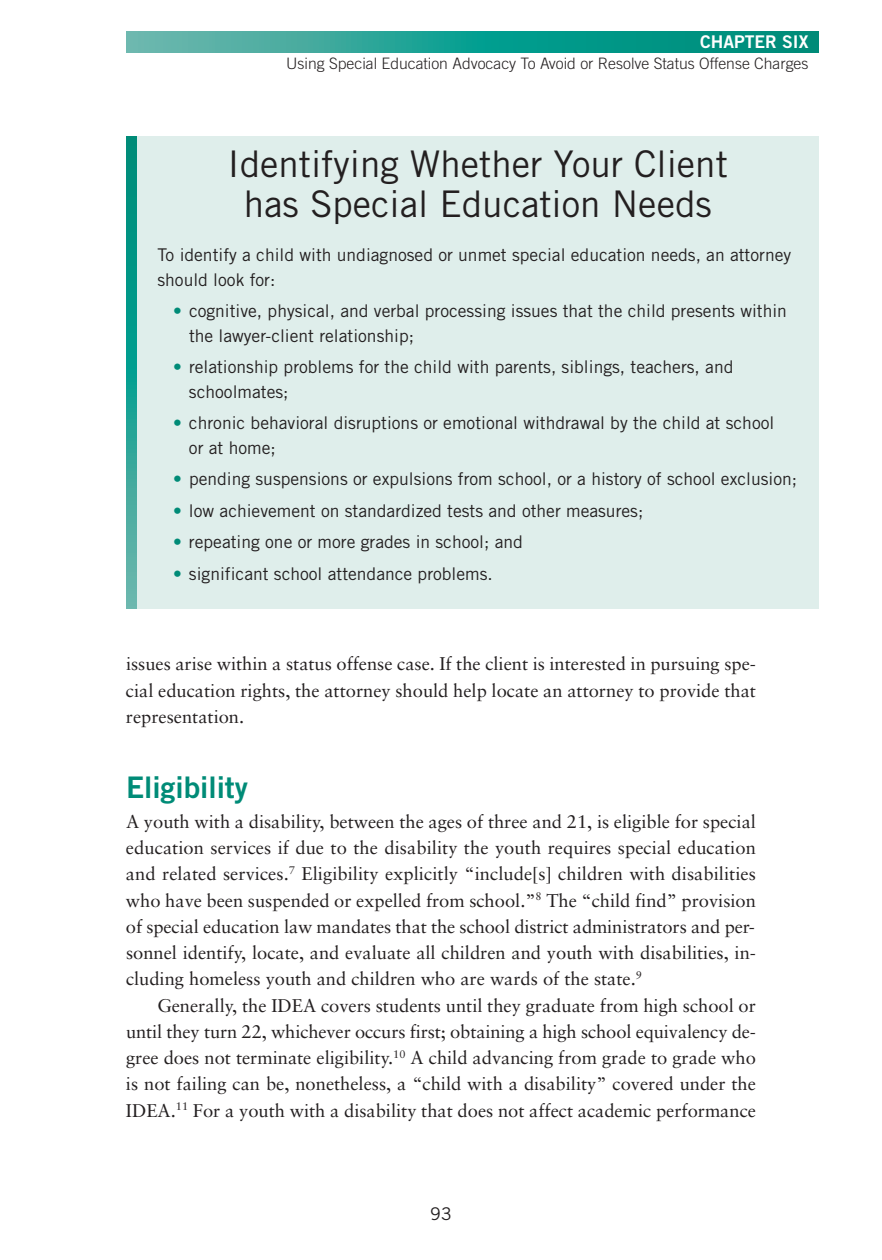
<style>
.page{position:relative;width:882px;height:1260px;background:#fff}
.page>*{position:absolute;margin:0;border:0;box-sizing:border-box;transform-origin:0 0}
.t1{font:36.75px/40.2px "Trade Gothic";color:#231f20;text-align:center}
.t2{font:29.75px "Trade Gothic Bold Two";color:#008b77}
.t3{font:18.38px/26.2px "Sabon";color:#231f20;text-align:justify}
.t4{font:17.5px/24.5px "Trade Gothic";color:#231f20}
.t5{font:17.5px "Trade Gothic Bold Two";color:#fff}
.t6{font:300 15.75px "Trade Gothic";color:#231f20}
.s1{color:#008b77}
</style>
<div class="page">
<svg style="left:126px;top:32px;width:693px;height:20px;background:#21a092"></svg>
<div style="left:126px;top:136px;width:693px;height:473px;background:#dfeeeb"></div>
<svg style="left:126px;top:136px;width:10px;height:473px;background:#1f9f91"></svg>
<p class="t5" style="left:700px;top:35px;width:110px">CHAPTER SIX</p>
<p class="t6" style="left:286px;top:58px;width:524px">Using Special Education Advocacy To Avoid or Resolve Status Offense Charges</p>
<h1 class="t1" style="left:228px;top:147px;width:502px">Identifying Whether Your Client has Special Education Needs</h1>
<p class="t4" style="left:158px;top:244px;width:635px">To identify a child with undiagnosed or unmet special education needs, an attorney should look for:</p>
<p class="t4" style="left:189px;top:300px;width:599px;text-indent:-16px"><span class="s1">•</span> cognitive, physical, and verbal processing issues that the child presents within the lawyer-client relationship;</p>
<p class="t4" style="left:189px;top:356px;width:546px;text-indent:-16px"><span class="s1">•</span> relationship problems for the child with parents, siblings, teachers, and schoolmates;</p>
<p class="t4" style="left:189px;top:412px;width:587px;text-indent:-16px"><span class="s1">•</span> chronic behavioral disruptions or emotional withdrawal by the child at school or at home;</p>
<p class="t4" style="left:173px;top:468px;width:625px"><span class="s1">•</span> pending suspensions or expulsions from school, or a history of school exclusion;</p>
<p class="t4" style="left:173px;top:500px;width:472px"><span class="s1">•</span> low achievement on standardized tests and other measures;</p>
<p class="t4" style="left:173px;top:531px;width:351px"><span class="s1">•</span> repeating one or more grades in school; and</p>
<p class="t4" style="left:173px;top:563px;width:321px"><span class="s1">•</span> significant school attendance problems.</p>
<p class="t3" style="left:126px;top:652px;width:632px">issues arise within a status offense case. If the client is interested in pursuing spe&shy;cial education rights, the attorney should help locate an attorney to provide that representation.</p>
<h2 class="t2" style="left:126px;top:777px;width:124px">Eligibility</h2>
<p class="t3" style="left:126px;top:810px;width:632px">A youth with a disability, between the ages of three and 21, is eligible for special education services if due to the disability the youth requires special education and related services.<sup>7</sup> Eligibility explicitly “include[s] children with disabilities who have been suspended or expelled from school.”<sup>8</sup> The “child find” provision of special education law mandates that the school district administrators and per&shy;sonnel identify, locate, and evaluate all children and youth with disabilities, in&shy;cluding homeless youth and children who are wards of the state.<sup>9</sup></p>
<p class="t3" style="left:126px;top:993px;width:632px;text-indent:32px">Generally, the IDEA covers students until they graduate from high school or until they turn 22, whichever occurs first; obtaining a high school equivalency de&shy;gree does not terminate eligibility.<sup>10</sup> A child advancing from grade to grade who is not failing can be, nonetheless, a “child with a disability” covered under the IDEA.<sup>11</sup> For a youth with a disability that does not affect academic performance</p>
<p class="t4" style="left:430px;top:1203px;width:23px">93</p>
</div>
